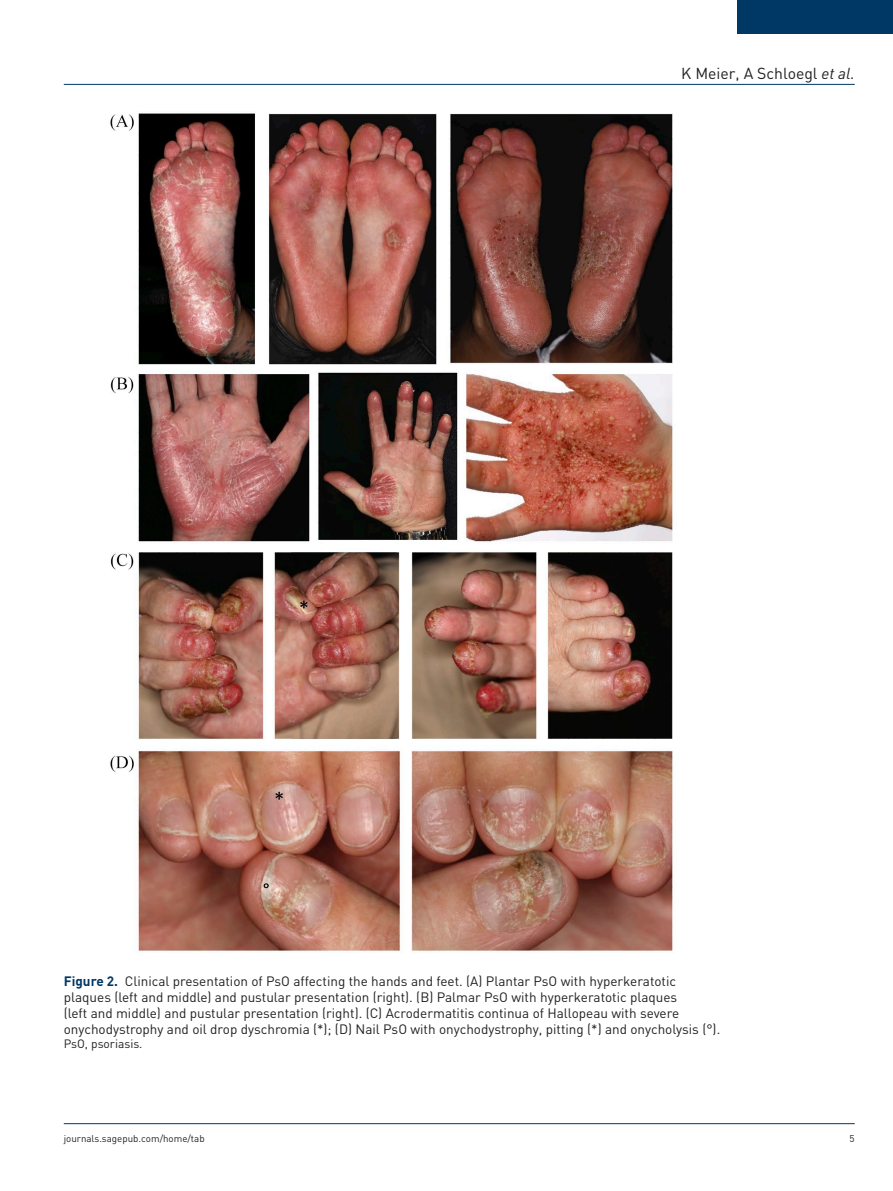
<style>
.page{position:relative;width:893px;height:1191px;background:#fff}
.page>*{position:absolute;margin:0;border:0;box-sizing:border-box;transform-origin:0 0}
.t1{font:15.75px "DIN";color:#231f20}
.t2{font:13.5px/15.8px "DIN";color:#231f20}
.t3{font:12px "DIN";color:#231f20}
.t4{font:9.75px "DIN";color:#231f20}
.s1{font-style:italic}
.s2{font-weight:700;color:#003865}
</style>
<div class="page">
<hr style="left:64px;top:84px;width:791px;height:1px;background:#003865">
<hr style="left:64px;top:1123px;width:791px;height:1px;background:#003865">
<div style="left:738px;top:0;width:155px;height:34px;background:#003865"></div>
<img style="left:110px;top:113px;width:563px;height:838px">
<p class="t1" style="left:681px;top:63px;width:175px">K Meier, A Schloegl <span class="s1">et al.</span></p>
<p class="t2" style="left:64px;top:973px;width:658px"><span class="s2">Figure 2.</span> Clinical presentation of PsO affecting the hands and feet. (A) Plantar PsO with hyperkeratotic plaques (left and middle) and pustular presentation (right). (B) Palmar PsO with hyperkeratotic plaques<br>(left and middle) and pustular presentation (right). (C) Acrodermatitis continua of Hallopeau with severe onychodystrophy and oil drop dyschromia (*); (D) Nail PsO with onychodystrophy, pitting (*) and onycholysis (°).</p>
<p class="t3" style="left:64px;top:1036px;width:80px">PsO, psoriasis.</p>
<p class="t4" style="left:64px;top:1132px;width:142px">journals.sagepub.com/home/tab</p>
<p class="t4" style="left:850px;top:1132px;width:7px">5</p>
</div>
